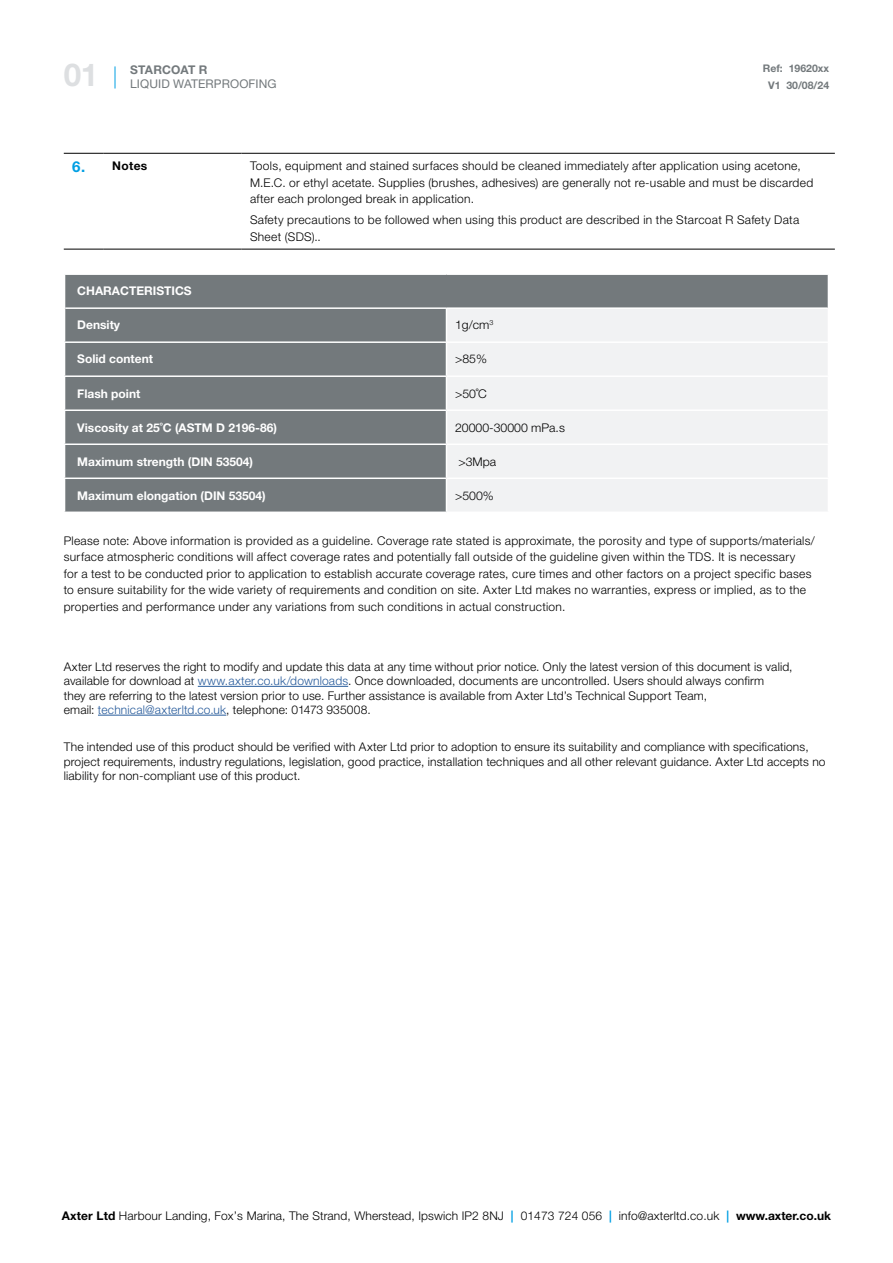
<style>
.page{position:relative;width:893px;height:1263px;background:#fff}
.page>*{position:absolute;margin:0;border:0;box-sizing:border-box;transform-origin:0 0}
.t1{font:700 31.5px "Helvetica Neue LT Std";color:#dddfe1}
.t2{font:300 12px/16.5px "Helvetica Neue LT Std";letter-spacing:.015em;color:#000}
.t3{font:700 12px "Helvetica Neue LT Std";color:#fff}
.t4{font:12px "Helvetica Neue LT Std";letter-spacing:.01em;color:#73797c}
.t5{font:700 12px "Helvetica Neue LT Std";letter-spacing:.01em;color:#73797c}
.t6{font:700 12px "Helvetica Neue LT Std";letter-spacing:.03em;color:#000}
.t7{font:700 10.5px/17px "Helvetica Neue LT Std";color:#73797c;text-align:center}
.s1{font-size:15px;color:#009fe3}
.s2{color:#275b9b}
.s3{font-weight:700}
.s4{font-weight:700;color:#009fe3}
</style>
<div class="page">
<svg style="left:115px;top:66px;width:1px;height:23px"></svg>
<hr style="left:198px;top:686px;width:150px;height:1px;background:#275b9b">
<hr style="left:98px;top:715px;width:128px;height:1px;background:#275b9b">
<hr style="left:64px;top:153px;width:40px;height:1px;background:#000">
<hr style="left:104px;top:153px;width:138px;height:1px;background:#000">
<hr style="left:242px;top:153px;width:593px;height:1px;background:#000">
<hr style="left:64px;top:249px;width:40px;height:1px;background:#000">
<hr style="left:104px;top:249px;width:138px;height:1px;background:#000">
<hr style="left:242px;top:249px;width:593px;height:1px;background:#000">
<div style="left:65px;top:275px;width:763px;height:236px;background:#73797c"></div>
<div style="left:446px;top:308px;width:382px;height:34px;background:#f1f2f3"></div>
<div style="left:447px;top:343px;width:381px;height:168px;background:#f1f2f3"></div>
<hr style="left:446px;top:309px;width:1px;height:32px;background:#fff">
<hr style="left:64px;top:341px;width:382px;height:2px;background:#fff">
<hr style="left:446px;top:341px;width:383px;height:2px;background:#fff">
<hr style="left:446px;top:343px;width:1px;height:32px;background:#fff">
<hr style="left:446px;top:377px;width:1px;height:32px;background:#fff">
<hr style="left:446px;top:411px;width:1px;height:32px;background:#fff">
<hr style="left:446px;top:445px;width:1px;height:32px;background:#fff">
<hr style="left:446px;top:479px;width:1px;height:32px;background:#fff">
<hr style="left:64px;top:375px;width:382px;height:2px;background:#fff">
<hr style="left:446px;top:375px;width:383px;height:2px;background:#fff">
<hr style="left:64px;top:409px;width:382px;height:2px;background:#fff">
<hr style="left:446px;top:409px;width:383px;height:2px;background:#fff">
<hr style="left:64px;top:443px;width:382px;height:2px;background:#fff">
<hr style="left:446px;top:443px;width:383px;height:2px;background:#fff">
<hr style="left:64px;top:477px;width:382px;height:2px;background:#fff">
<hr style="left:446px;top:477px;width:383px;height:2px;background:#fff">
<hr style="left:65px;top:307px;width:381px;height:2px;background:#fff">
<hr style="left:446px;top:307px;width:382px;height:2px;background:#fff">
<h1 class="t1" style="left:64px;top:56px;width:36px">01</h1>
<p class="t5" style="left:130px;top:62px;width:79px">STARCOAT R</p>
<p class="t4" style="left:130px;top:76px;width:148px">LIQUID WATERPROOFING</p>
<p class="t7" style="left:763px;top:59px;width:68px">Ref: 19620xx<br>V1 30/08/24</p>
<p class="t6" style="left:72px;top:159px;width:77px"><span class="s1">6.</span> Notes</p>
<p class="t2" style="left:250px;top:158px;width:565px">Tools, equipment and stained surfaces should be cleaned immediately after application using acetone,<br>M.E.C. or ethyl acetate. Supplies (brushes, adhesives) are generally not re-usable and must be discarded after each prolonged break in application.</p>
<p class="t2" style="left:250px;top:211px;width:551px">Safety precautions to be followed when using this product are described in the Starcoat R Safety Data<br>Sheet (SDS)..</p>
<p class="t3" style="left:77px;top:284px;width:116px">CHARACTERISTICS</p>
<p class="t3" style="left:77px;top:318px;width:44px">Density</p>
<p class="t2" style="left:455px;top:317px;width:40px">1g/cm<sup>3</sup></p>
<p class="t3" style="left:77px;top:352px;width:77px">Solid content</p>
<p class="t2" style="left:455px;top:351px;width:33px">&gt;85%</p>
<p class="t3" style="left:77px;top:386px;width:65px">Flash point</p>
<p class="t2" style="left:455px;top:385px;width:33px">&gt;50˚C</p>
<p class="t3" style="left:77px;top:420px;width:201px">Viscosity at 25˚C (ASTM D 2196-86)</p>
<p class="t2" style="left:455px;top:419px;width:111px">20000-30000 mPa.s</p>
<p class="t3" style="left:77px;top:454px;width:177px">Maximum strength (DIN 53504)</p>
<p class="t2" style="left:458px;top:453px;width:39px">&gt;3Mpa</p>
<p class="t3" style="left:77px;top:488px;width:190px">Maximum elongation (DIN 53504)</p>
<p class="t2" style="left:455px;top:487px;width:40px">&gt;500%</p>
<p class="t2" style="left:64px;top:532px;width:753px">Please note: Above information is provided as a guideline. Coverage rate stated is approximate, the porosity and type of supports/materials/ surface atmospheric conditions will affect coverage rates and potentially fall outside of the guideline given within the TDS. It is necessary<br>for a test to be conducted prior to application to establish accurate coverage rates, cure times and other factors on a project specific bases to ensure suitability for the wide variety of requirements and condition on site. Axter Ltd makes no warranties, express or implied, as to the properties and performance under any variations from such conditions in actual construction.</p>
<p class="t2" style="left:64px;top:659px;width:730px;line-height:14.4px">Axter Ltd reserves the right to modify and update this data at any time without prior notice. Only the latest version of this document is valid, available for download at <span class="s2">www.axter.co.uk/downloads</span>. Once downloaded, documents are uncontrolled. Users should always confirm<br>they are referring to the latest version prior to use. Further assistance is available from Axter Ltd’s Technical Support Team,<br>email: <span class="s2">technical@axterltd.co.uk</span>, telephone: 01473 935008.</p>
<p class="t2" style="left:64px;top:739px;width:763px;line-height:14.4px">The intended use of this product should be verified with Axter Ltd prior to adoption to ensure its suitability and compliance with specifications, project requirements, industry regulations, legislation, good practice, installation techniques and all other relevant guidance. Axter Ltd accepts no liability for non-compliant use of this product.</p>
<p class="t2" style="left:62px;top:1207px;width:770px"><span class="s3">Axter Ltd</span> Harbour Landing, Fox’s Marina, The Strand, Wherstead, Ipswich IP2 8NJ <span class="s4">|</span> 01473 724 056 <span class="s4">|</span> info@axterltd.co.uk <span class="s4">|</span> <span class="s3">www.axter.co.uk</span></p>
</div>
